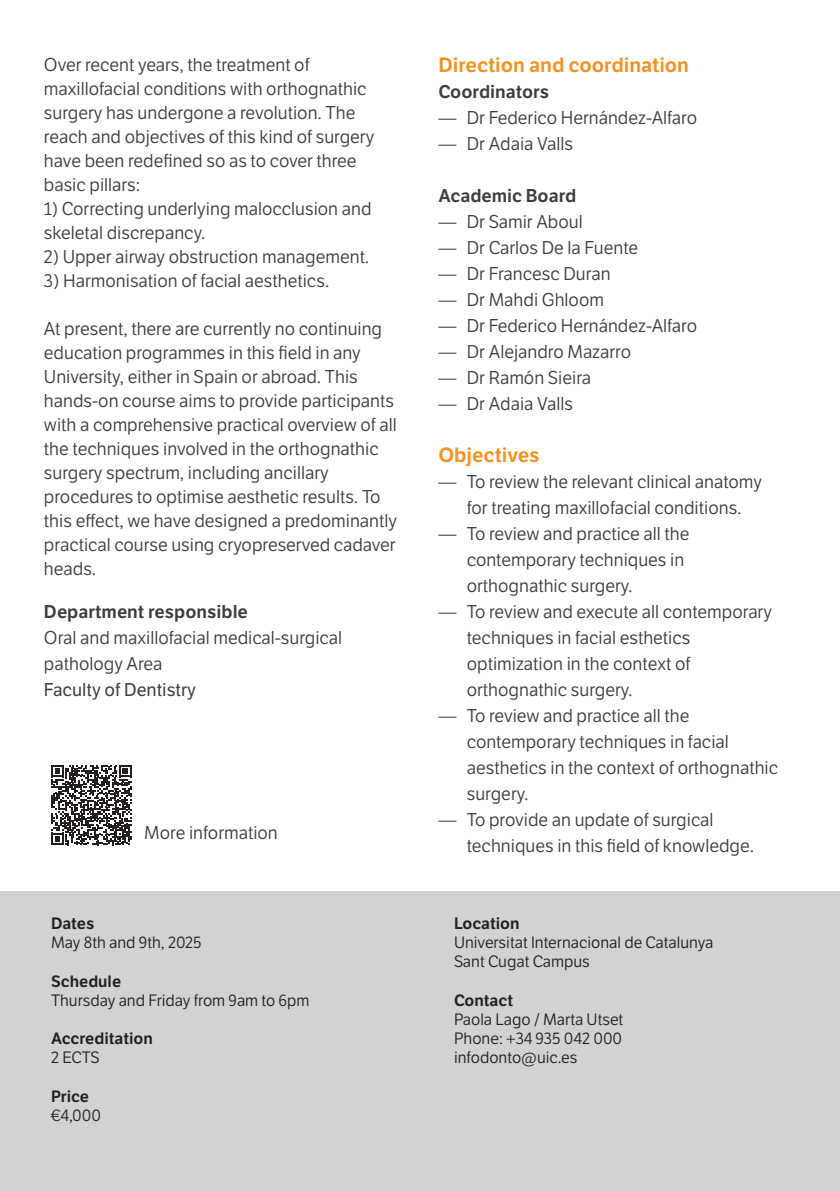
<style>
.page{position:relative;width:840px;height:1191px;background:#fff}
.page>*{position:absolute;margin:0;border:0;box-sizing:border-box;transform-origin:0 0}
.Subtítulo_Ética_SB_13_18{font:20px "LFT Etica SB";color:#f6911e}
.Cuerpo_Ética_Book_9_12{font:18px/24px "LFT Etica";color:#3e3e3f}
.Subtítulo_Ética_SB_13_18-2{font:18px "LFT Etica SB";color:#3e3e3f}
.Cuerpo_Ética_Book_9_12-2{font:18px "LFT Etica SB";color:#3e3e3f}
.Cuerpo_Ética_Book_9_12-3{font:18px "LFT Etica";color:#3e3e3f}
.Ética_Book_9_12{font:16px/19.2px "LFT Etica";color:#231f20}
.Ética_Book_9_12-2{font:16px "LFT Etica SB";color:#231f20}
.s1{font-family:"LFT Etica SB"}
</style>
<div class="page">
<div style="left:0;top:891px;width:839px;height:300px;background:#d1d2d4"></div>
<svg style="left:51px;top:765px;width:80px;height:80px"></svg>
<p class="Cuerpo_Ética_Book_9_12" style="left:44px;top:53px;width:332px">Over recent years, the treatment of maxillofacial conditions with orthognathic surgery has undergone a revolution. The reach and objectives of this kind of surgery have been redefined so as to cover three basic pillars:</p>
<p class="Cuerpo_Ética_Book_9_12" style="left:44px;top:197px;width:329px">1) Correcting underlying malocclusion and skeletal discrepancy.</p>
<p class="Cuerpo_Ética_Book_9_12" style="left:44px;top:245px;width:327px">2) Upper airway obstruction management.</p>
<p class="Cuerpo_Ética_Book_9_12" style="left:44px;top:269px;width:287px">3) Harmonisation of facial aesthetics.</p>
<p class="Cuerpo_Ética_Book_9_12" style="left:44px;top:317px;width:354px">At present, there are currently no continuing education programmes in this field in any University, either in Spain or abroad. This hands-on course aims to provide participants with a comprehensive practical overview of all the techniques involved in the orthognathic surgery spectrum, including ancillary procedures to optimise aesthetic results. To this effect, we have designed a predominantly practical course using cryopreserved cadaver heads.</p>
<p class="Cuerpo_Ética_Book_9_12-2" style="left:44px;top:601px;width:205px">Department responsible</p>
<p class="Cuerpo_Ética_Book_9_12" style="left:44px;top:625px;width:299px;line-height:26px">Oral and maxillofacial medical-surgical pathology Area</p>
<p class="Cuerpo_Ética_Book_9_12-3" style="left:44px;top:679px;width:153px">Faculty of Dentistry</p>
<p class="Cuerpo_Ética_Book_9_12" style="left:144px;top:821px;width:135px">More information</p>
<p class="Ética_Book_9_12-2" style="left:51px;top:913px;width:45px">Dates</p>
<p class="Ética_Book_9_12" style="left:51px;top:933px;width:152px">May 8th and 9th, 2025</p>
<p class="Ética_Book_9_12-2" style="left:51px;top:971px;width:71px">Schedule</p>
<p class="Ética_Book_9_12" style="left:51px;top:991px;width:260px">Thursday and Friday from 9am to 6pm</p>
<p class="Ética_Book_9_12-2" style="left:51px;top:1029px;width:103px">Accreditation</p>
<p class="Ética_Book_9_12" style="left:51px;top:1048px;width:50px">2 ECTS</p>
<p class="Ética_Book_9_12" style="left:51px;top:1087px;width:51px"><span class="s1">Price </span>€4,000</p>
<p class="Subtítulo_Ética_SB_13_18" style="left:438px;top:53px;width:252px">Direction and coordination</p>
<p class="Subtítulo_Ética_SB_13_18-2" style="left:438px;top:81px;width:112px">Coordinators</p>
<p class="Cuerpo_Ética_Book_9_12" style="left:438px;top:106px;width:260px">— Dr Federico Hernández-Alfaro</p>
<p class="Cuerpo_Ética_Book_9_12" style="left:438px;top:132px;width:136px">— Dr Adaia Valls</p>
<p class="Subtítulo_Ética_SB_13_18-2" style="left:438px;top:185px;width:139px">Academic Board</p>
<p class="Cuerpo_Ética_Book_9_12" style="left:438px;top:210px;width:146px">— Dr Samir Aboul</p>
<p class="Cuerpo_Ética_Book_9_12" style="left:438px;top:236px;width:201px">— Dr Carlos De la Fuente</p>
<p class="Cuerpo_Ética_Book_9_12" style="left:438px;top:262px;width:173px">— Dr Francesc Duran</p>
<p class="Cuerpo_Ética_Book_9_12" style="left:438px;top:288px;width:167px">— Dr Mahdi Ghloom</p>
<p class="Cuerpo_Ética_Book_9_12" style="left:438px;top:314px;width:260px">— Dr Federico Hernández-Alfaro</p>
<p class="Cuerpo_Ética_Book_9_12" style="left:438px;top:340px;width:194px">— Dr Alejandro Mazarro</p>
<p class="Cuerpo_Ética_Book_9_12" style="left:438px;top:366px;width:154px">— Dr Ramón Sieira</p>
<p class="Cuerpo_Ética_Book_9_12" style="left:438px;top:392px;width:136px">— Dr Adaia Valls</p>
<p class="Subtítulo_Ética_SB_13_18" style="left:438px;top:443px;width:103px">Objectives</p>
<p class="Cuerpo_Ética_Book_9_12" style="left:438px;top:469px;width:325px;line-height:26px;text-align:center">— To review the relevant clinical anatomy for treating maxillofacial conditions.</p>
<p class="Cuerpo_Ética_Book_9_12" style="left:466px;top:521px;width:224px;line-height:26px;text-indent:-28px">— To review and practice all the contemporary techniques in orthognathic surgery.</p>
<p class="Cuerpo_Ética_Book_9_12" style="left:466px;top:599px;width:306px;line-height:26px;text-indent:-28px">— To review and execute all contemporary techniques in facial esthetics optimization in the context of orthognathic surgery.</p>
<p class="Cuerpo_Ética_Book_9_12" style="left:466px;top:703px;width:313px;line-height:26px;text-indent:-28px">— To review and practice all the contemporary techniques in facial aesthetics in the context of orthognathic surgery.</p>
<p class="Cuerpo_Ética_Book_9_12" style="left:466px;top:807px;width:289px;line-height:26px;text-indent:-28px">— To provide an update of surgical techniques in this field of knowledge.</p>
<p class="Ética_Book_9_12-2" style="left:454px;top:913px;width:67px">Location</p>
<p class="Ética_Book_9_12" style="left:454px;top:933px;width:261px">Universitat Internacional de Catalunya</p>
<p class="Ética_Book_9_12" style="left:454px;top:952px;width:137px">Sant Cugat Campus</p>
<p class="Ética_Book_9_12-2" style="left:454px;top:990px;width:60px">Contact</p>
<p class="Ética_Book_9_12" style="left:454px;top:1010px;width:171px">Paola Lago / Marta Utset</p>
<p class="Ética_Book_9_12" style="left:454px;top:1029px;width:170px">Phone: +34 935 042 000</p>
<p class="Ética_Book_9_12" style="left:454px;top:1048px;width:125px">infodonto@uic.es</p>
</div>
